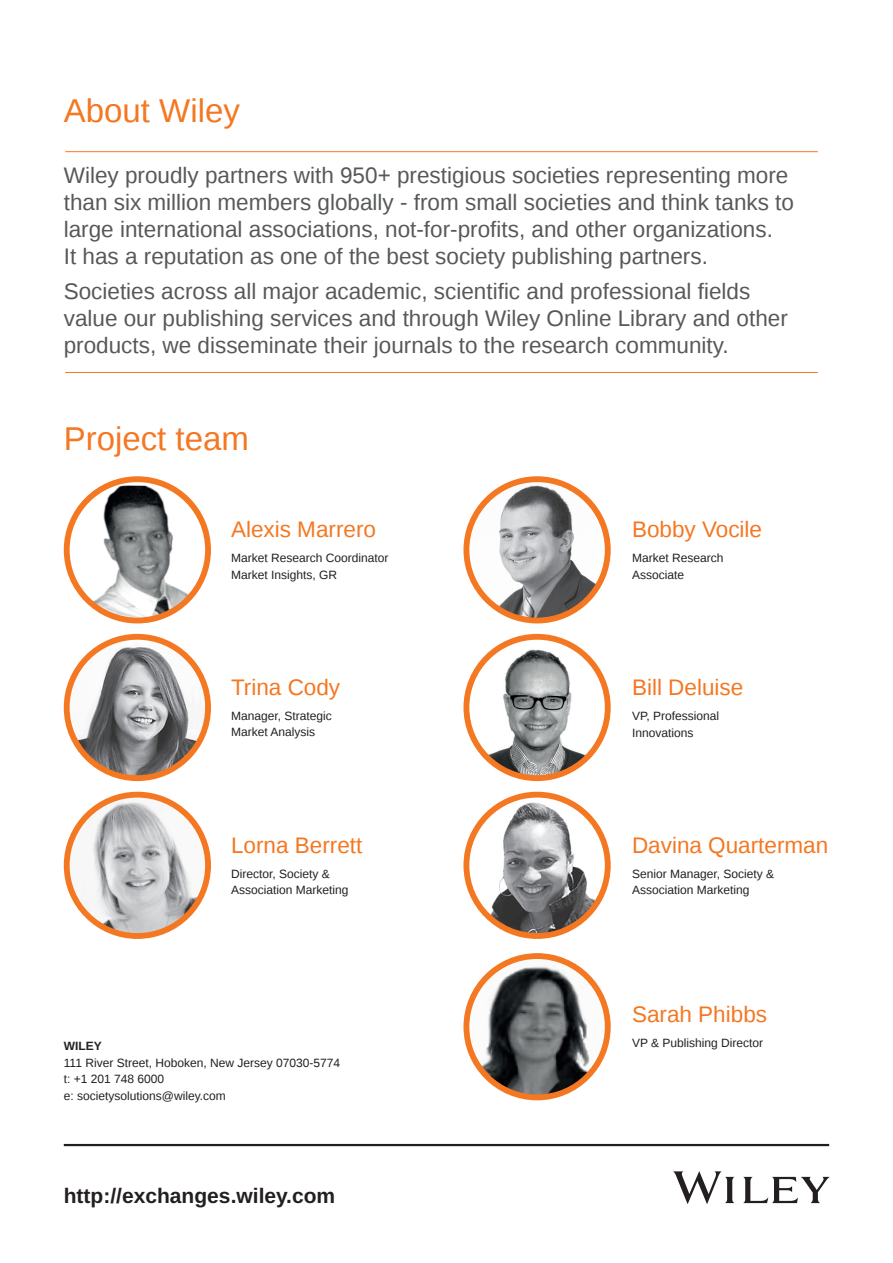
<style>
.page{position:relative;width:893px;height:1263px;background:#fff}
.page>*{position:absolute;margin:0;border:0;box-sizing:border-box;transform-origin:0 0}
.t1{font:33px "Liberation Sans";color:#f47721}
.t2{font:22.5px/27px "Liberation Sans";color:#57585a}
.t3{font:22.5px "Liberation Sans";color:#f47721}
.t4{font:700 21px "Liberation Sans";color:#231f20}
.t5{font:12px/16.5px "Liberation Sans";color:#231f20}
.t6{font:700 12px "Liberation Sans";color:#231f20}
</style>
<div class="page">
<hr style="left:64px;top:1144px;width:765px;height:2px;background:#231f20">
<svg style="left:673px;top:1171px;width:157px;height:33px"></svg>
<img style="left:67px;top:486px;width:141px;height:134px">
<div style="left:64px;top:476px;width:147px;height:147px;border:6px solid #f47721;border-radius:50%"></div>
<img style="left:68px;top:637px;width:140px;height:141px">
<div style="left:64px;top:634px;width:147px;height:147px;border:6px solid #f47721;border-radius:50%"></div>
<img style="left:67px;top:795px;width:141px;height:141px;border-radius:71px">
<div style="left:64px;top:792px;width:147px;height:147px;border:6px solid #f47721;border-radius:50%"></div>
<img style="left:466px;top:479px;width:142px;height:141px;border-radius:71px">
<div style="left:463px;top:476px;width:148px;height:147px;border:6px solid #f47721;border-radius:50%"></div>
<img style="left:470px;top:637px;width:136px;height:94px">
<img style="left:470px;top:731px;width:134px;height:47px">
<div style="left:463px;top:634px;width:148px;height:147px;border:6px solid #f47721;border-radius:50%"></div>
<img style="left:468px;top:795px;width:140px;height:141px">
<div style="left:463px;top:792px;width:148px;height:147px;border:6px solid #f47721;border-radius:50%"></div>
<img style="left:466px;top:956px;width:142px;height:141px;border-radius:71px">
<div style="left:463px;top:953px;width:148px;height:147px;border:6px solid #f47721;border-radius:50%"></div>
<hr style="left:65px;top:151px;width:753px;height:1px;background:#f47721">
<hr style="left:65px;top:372px;width:753px;height:1px;background:#f47721">
<h1 class="t1" style="left:64px;top:92px;width:178px">About Wiley</h1>
<p class="t2" style="left:64px;top:163px;width:732px">Wiley proudly partners with 950+ prestigious societies representing more than six million members globally - from small societies and think tanks to large international associations, not-for-profits, and other organizations.<br>It has a reputation as one of the best society publishing partners.</p>
<p class="t2" style="left:64px;top:279px;width:726px">Societies across all major academic, scientific and professional fields value our publishing services and through Wiley Online Library and other products, we disseminate their journals to the research community.</p>
<h1 class="t1" style="left:64px;top:420px;width:187px">Project team</h1>
<p class="t3" style="left:231px;top:517px;width:147px">Alexis Marrero</p>
<p class="t5" style="left:231px;top:550px;width:159px">Market Research Coordinator<br>Market Insights, GR</p>
<p class="t3" style="left:231px;top:674px;width:111px">Trina Cody</p>
<p class="t5" style="left:231px;top:708px;width:102px">Manager, Strategic<br>Market Analysis</p>
<p class="t3" style="left:231px;top:832px;width:133px">Lorna Berrett</p>
<p class="t5" style="left:231px;top:866px;width:119px">Director, Society &amp;<br>Association Marketing</p>
<p class="t6" style="left:64px;top:1038px;width:40px">WILEY</p>
<p class="t5" style="left:64px;top:1055px;width:278px">111 River Street, Hoboken, New Jersey 07030-5774 t: +1 201 748 6000<br>e: societysolutions@wiley.com</p>
<p class="t4" style="left:64px;top:1182px;width:273px">http://exchanges.wiley.com</p>
<p class="t3" style="left:632px;top:517px;width:132px">Bobby Vocile</p>
<p class="t5" style="left:632px;top:550px;width:93px">Market Research<br>Associate</p>
<p class="t3" style="left:632px;top:674px;width:113px">Bill Deluise</p>
<p class="t5" style="left:632px;top:708px;width:89px">VP, Professional<br>Innovations</p>
<p class="t3" style="left:632px;top:832px;width:198px">Davina Quarterman</p>
<p class="t5" style="left:632px;top:866px;width:144px">Senior Manager, Society &amp;<br>Association Marketing</p>
<p class="t3" style="left:632px;top:1002px;width:137px">Sarah Phibbs</p>
<p class="t5" style="left:632px;top:1035px;width:133px">VP &amp; Publishing Director</p>
</div>
